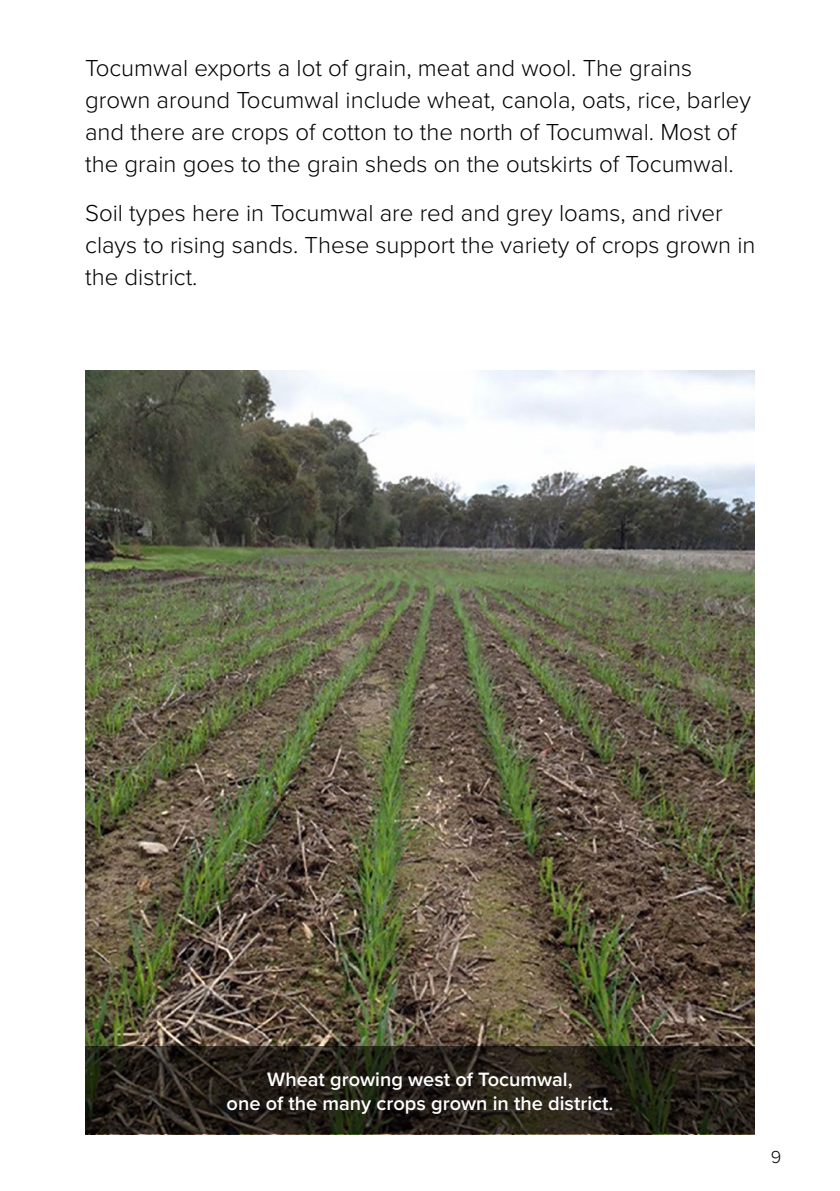
<style>
.page{position:relative;width:840px;height:1191px;background:#fff}
.page>*{position:absolute;margin:0;border:0;box-sizing:border-box;transform-origin:0 0}
.t1{font:300 24px/32px "Proxima Nova";color:#000}
.t2{font:600 20px/24px "Proxima Nova";color:#fff;text-align:center}
.t3{font:300 18px "Proxima Nova";color:#000}
</style>
<div class="page">
<img style="left:85px;top:371px;width:669px;height:675px">
<svg style="left:85px;top:1046px;width:669px;height:88px;background:#242018"></svg>
<p class="t1" style="left:85px;top:52px;width:667px">Tocumwal exports a lot of grain, meat and wool. The grains grown around Tocumwal include wheat, canola, oats, rice, barley and there are crops of cotton to the north of Tocumwal. Most of the grain goes to the grain sheds on the outskirts of Tocumwal.</p>
<p class="t1" style="left:85px;top:197px;width:671px">Soil types here in Tocumwal are red and grey loams, and river clays to rising sands. These support the variety of crops grown in the district.</p>
<p class="t2" style="left:226px;top:1068px;width:388px">Wheat growing west of Tocumwal,<br>one of the many crops grown in the district.</p>
<p class="t3" style="left:770px;top:1145px;width:12px">9</p>
</div>
